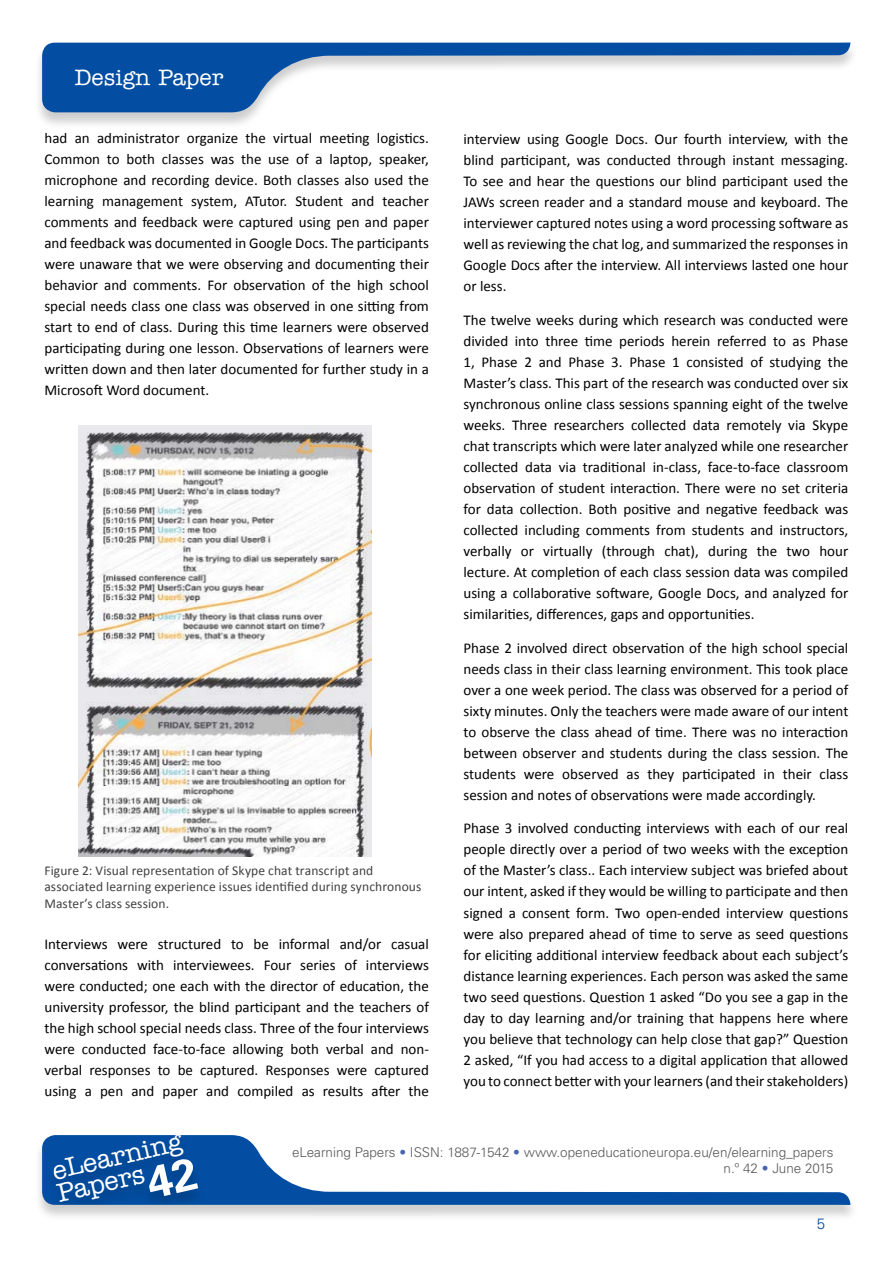
<style>
.page{position:relative;width:893px;height:1263px;background:#fff}
.page>*{position:absolute;margin:0;border:0;box-sizing:border-box;transform-origin:0 0}
.t1{font:500 26.25px/23.1px "American Typewriter Std";color:#fff}
.t2{font:500 22.5px "American Typewriter Std";color:#fff}
.t3{font:15px/21px "Calibri";color:#000;text-align:justify}
.t4{font:300 15px "Univers LT Std";color:#034ea2}
.t5{font:13.5px/16.2px "Calibri";letter-spacing:.01em;color:#414042}
.t6{font:300 13.5px/16.2px "Univers LT Std";color:#58595b;text-align:right}
.s1{font-family:"Univers LT Std";font-weight:700;font-size:45px}
.s2{color:#4665af}
</style>
<div class="page">
<div style="left:33px;top:1135px;width:825px;height:87px;background:#000;opacity:.2"></div>
<svg style="left:42px;top:1135px;width:808px;height:70px"></svg>
<div style="left:46px;top:1135px;width:160px;height:70px;background:#024b9c"></div>
<div style="left:33px;top:42px;width:825px;height:87px;background:#000;opacity:.2"></div>
<svg style="left:42px;top:43px;width:808px;height:69px"></svg>
<img style="left:78px;top:425px;width:294px;height:431px">
<h2 class="t2" style="left:75px;top:65px;width:150px">Design Paper</h2>
<p class="t3" style="left:44px;top:128px;width:386px">had an administrator organize the virtual meeting logistics.<br>Common to both classes was the use of a laptop, speaker, microphone and recording device. Both classes also used the learning management system, ATutor. Student and teacher comments and feedback were captured using pen and paper and feedback was documented in Google Docs. The participants were unaware that we were observing and documenting their behavior and comments. For observation of the high school special needs class one class was observed in one sitting from start to end of class. During this time learners were observed participating during one lesson. Observations of learners were written down and then later documented for further study in a Microsoft Word document.</p>
<p class="t5" style="left:44px;top:863px;width:378px">Figure 2: Visual representation of Skype chat transcript and associated learning experience issues identified during synchronous<br>Master’s class session.</p>
<p class="t3" style="left:44px;top:933px;width:386px">Interviews were structured to be informal and/or casual conversations with interviewees. Four series of interviews were conducted; one each with the director of education, the university professor, the blind participant and the teachers of the high school special needs class. Three of the four interviews were conducted face-to-face allowing both verbal and non&shy;verbal responses to be captured. Responses were captured using a pen and paper and compiled as results after the</p>
<p class="t3" style="left:463px;top:129px;width:386px">interview using Google Docs. Our fourth interview, with the blind participant, was conducted through instant messaging.<br>To see and hear the questions our blind participant used the JAWs screen reader and a standard mouse and keyboard. The interviewer captured notes using a word processing software as well as reviewing the chat log, and summarized the responses in Google Docs after the interview. All interviews lasted one hour or less.</p>
<p class="t3" style="left:463px;top:309px;width:386px">The twelve weeks during which research was conducted were divided into three time periods herein referred to as Phase 1, Phase 2 and Phase 3. Phase 1 consisted of studying the Master’s class. This part of the research was conducted over six synchronous online class sessions spanning eight of the twelve weeks. Three researchers collected data remotely via Skype chat transcripts which were later analyzed while one researcher collected data via traditional in-class, face-to-face classroom observation of student interaction. There were no set criteria for data collection. Both positive and negative feedback was collected including comments from students and instructors, verbally or virtually (through chat), during the two hour lecture. At completion of each class session data was compiled using a collaborative software, Google Docs, and analyzed for similarities, differences, gaps and opportunities.</p>
<p class="t3" style="left:463px;top:637px;width:386px">Phase 2 involved direct observation of the high school special needs class in their class learning environment. This took place over a one week period. The class was observed for a period of sixty minutes. Only the teachers were made aware of our intent to observe the class ahead of time. There was no interaction between observer and students during the class session. The students were observed as they participated in their class session and notes of observations were made accordingly.</p>
<p class="t3" style="left:463px;top:818px;width:386px">Phase 3 involved conducting interviews with each of our real people directly over a period of two weeks with the exception of the Master’s class.. Each interview subject was briefed about our intent, asked if they would be willing to participate and then signed a consent form. Two open-ended interview questions were also prepared ahead of time to serve as seed questions for eliciting additional interview feedback about each subject’s distance learning experiences. Each person was asked the same two seed questions. Question 1 asked “Do you see a gap in the day to day learning and/or training that happens here where you believe that technology can help close that gap?” Question 2 asked, “If you had access to a digital application that allowed you to connect better with your learners (and their stakeholders)</p>
<h1 class="t1" style="left:50px;top:1160px;width:141px;rotate:-13deg">eLearning<br>Papers<span class="s1">42</span></h1>
<p class="t6" style="left:292px;top:1144px;width:543px">eLearning Papers <span class="s2">•</span> ISSN: 1887-1542 <span class="s2">•</span> www.openeducationeuropa.eu/en/elearning_papers n.º 42 <span class="s2">•</span> June 2015</p>
<p class="t4" style="left:817px;top:1215px;width:10px">5</p>
</div>
